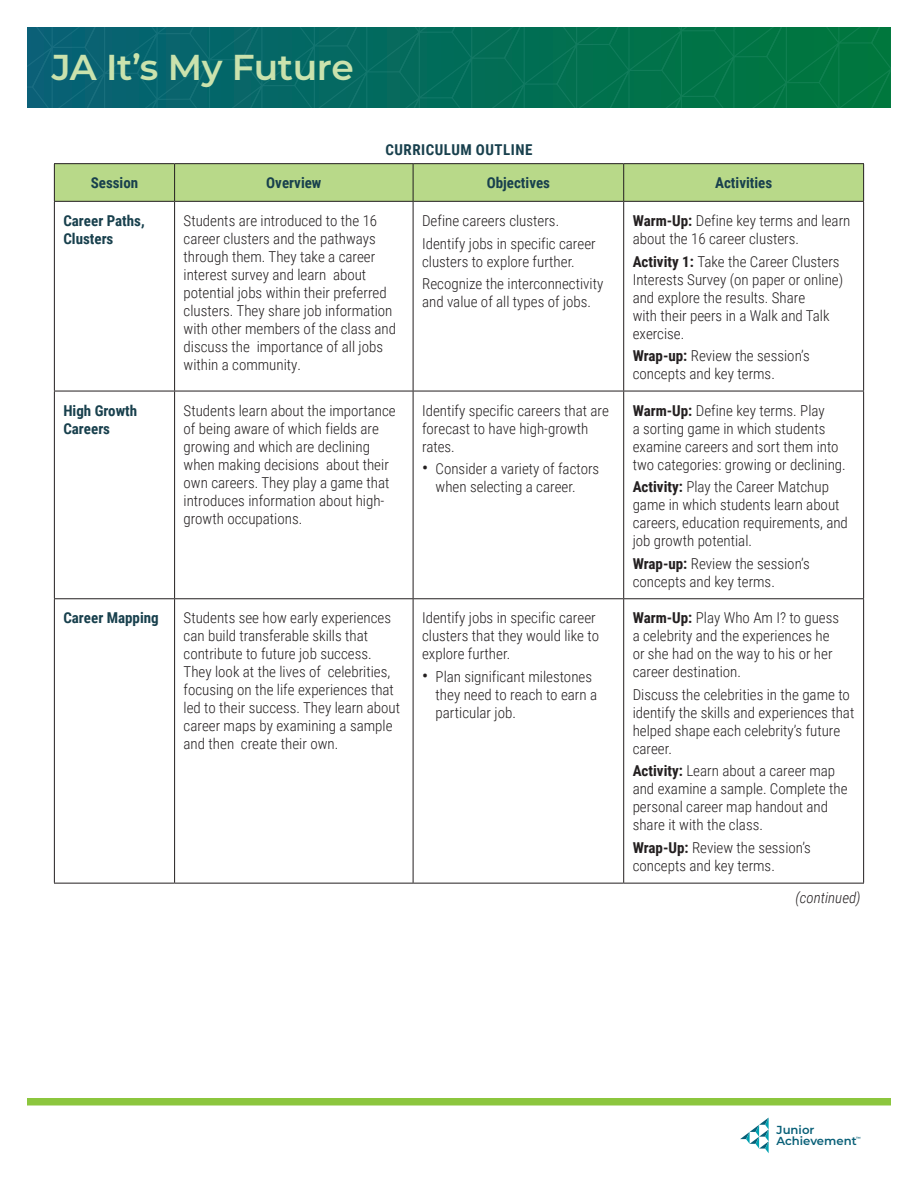
<style>
.page{position:relative;width:918px;height:1188px;background:#fff}
.page>*{position:absolute;margin:0;border:0;box-sizing:border-box;transform-origin:0 0}
.t1{font:600 36px "Montserrat";letter-spacing:-.01em;color:#cae2ad}
.table_body{font:300 15px/18px "Roboto Condensed";color:#231f20}
.table_col_head_fl_le{font:700 15px/18px "Roboto Condensed";color:#18404d}
.table_col_head{font:700 15px "Roboto Condensed";color:#18404d}
.table_title{font:700 15px "Roboto Condensed";letter-spacing:.035em;color:#18404d}
.table_continued{font:italic 300 15px "Roboto Condensed";color:#231f20}
.t2{font:600 11.7px/11.7px "Montserrat";color:#085f77}
.t3{font:600 4.5px "Montserrat";color:#085f77}
.s1{font-weight:700}
.s2{font-weight:400;font-size:18px}
</style>
<div class="page">
<svg style="left:740px;top:1118px;width:29px;height:35px"></svg>
<svg style="left:27px;top:27px;width:864px;height:81px;background:#046d59"></svg>
<div style="left:27px;top:1098px;width:864px;height:8px;background:#8cc63e"></div>
<div style="left:55px;top:164px;width:808px;height:37px;background:#b8d989"></div>
<hr style="left:54px;top:202px;width:1px;height:189px;background:#231f20">
<hr style="left:174px;top:202px;width:1px;height:189px;background:#231f20">
<hr style="left:413px;top:202px;width:1px;height:189px;background:#231f20">
<hr style="left:623px;top:202px;width:1px;height:189px;background:#231f20">
<hr style="left:54px;top:391px;width:1px;height:207px;background:#231f20">
<hr style="left:174px;top:391px;width:1px;height:207px;background:#231f20">
<hr style="left:413px;top:391px;width:1px;height:207px;background:#231f20">
<hr style="left:623px;top:391px;width:1px;height:207px;background:#231f20">
<hr style="left:54px;top:599px;width:1px;height:284px;background:#231f20">
<hr style="left:174px;top:599px;width:1px;height:284px;background:#231f20">
<hr style="left:413px;top:599px;width:1px;height:284px;background:#231f20">
<hr style="left:623px;top:599px;width:1px;height:284px;background:#231f20">
<hr style="left:624px;top:391px;width:240px;height:1px;background:#231f20">
<hr style="left:624px;top:598px;width:240px;height:1px;background:#231f20">
<hr style="left:175px;top:391px;width:238px;height:1px;background:#231f20">
<hr style="left:413px;top:391px;width:211px;height:1px;background:#231f20">
<hr style="left:175px;top:598px;width:238px;height:1px;background:#231f20">
<hr style="left:413px;top:598px;width:211px;height:1px;background:#231f20">
<hr style="left:54px;top:391px;width:121px;height:1px;background:#231f20">
<hr style="left:54px;top:598px;width:121px;height:1px;background:#231f20">
<hr style="left:863px;top:202px;width:1px;height:189px;background:#231f20">
<hr style="left:863px;top:391px;width:1px;height:207px;background:#231f20">
<hr style="left:863px;top:599px;width:1px;height:284px;background:#231f20">
<hr style="left:54px;top:201px;width:121px;height:1px;background:#231f20">
<hr style="left:175px;top:201px;width:238px;height:1px;background:#231f20">
<hr style="left:413px;top:201px;width:211px;height:1px;background:#231f20">
<hr style="left:624px;top:201px;width:240px;height:1px;background:#231f20">
<hr style="left:54px;top:163px;width:121px;height:1px;background:#231f20">
<hr style="left:175px;top:163px;width:238px;height:1px;background:#231f20">
<hr style="left:413px;top:163px;width:211px;height:1px;background:#231f20">
<hr style="left:624px;top:163px;width:240px;height:1px;background:#231f20">
<hr style="left:54px;top:164px;width:1px;height:37px;background:#231f20">
<hr style="left:174px;top:164px;width:1px;height:37px;background:#231f20">
<hr style="left:413px;top:164px;width:1px;height:37px;background:#231f20">
<hr style="left:623px;top:164px;width:1px;height:37px;background:#231f20">
<hr style="left:863px;top:164px;width:1px;height:37px;background:#231f20">
<hr style="left:54px;top:883px;width:121px;height:1px;background:#231f20">
<hr style="left:175px;top:883px;width:238px;height:1px;background:#231f20">
<hr style="left:413px;top:883px;width:211px;height:1px;background:#231f20">
<hr style="left:624px;top:883px;width:240px;height:1px;background:#231f20">
<h1 class="t1" style="left:52px;top:42px;width:303px">JA It’s My Future</h1>
<p class="table_title" style="left:385px;top:139px;width:149px">CURRICULUM OUTLINE</p>
<p class="table_col_head" style="left:91px;top:172px;width:49px">Session</p>
<p class="table_col_head" style="left:266px;top:172px;width:57px">Overview</p>
<p class="table_col_head" style="left:487px;top:172px;width:65px">Objectives</p>
<p class="table_col_head" style="left:715px;top:172px;width:59px">Activities</p>
<p class="table_col_head_fl_le" style="left:63px;top:211px;width:83px">Career Paths,<br>Clusters</p>
<p class="table_body" style="left:184px;top:211px;width:214px">Students are introduced to the 16 career clusters and the pathways through them. They take a career interest survey and learn about potential jobs within their preferred clusters. They share job information with other members of the class and discuss the importance of all jobs within a community.</p>
<p class="table_body" style="left:422px;top:211px;width:139px">Define careers clusters.</p>
<p class="table_body" style="left:633px;top:211px;width:219px"><span class="s1">Warm-Up:</span> Define key terms and learn about the 16 career clusters.</p>
<p class="table_body" style="left:633px;top:252px;width:212px"><span class="s1">Activity 1:</span> Take the Career Clusters<br>Interests Survey (on paper or online) and explore the results. Share<br>with their peers in a Walk and Talk exercise.</p>
<p class="table_body" style="left:633px;top:346px;width:179px"><span class="s1">Wrap-up:</span> Review the session’s concepts and key terms.</p>
<p class="table_body" style="left:422px;top:234px;width:175px">Identify jobs in specific career clusters to explore further.</p>
<p class="table_body" style="left:422px;top:274px;width:183px">Recognize the interconnectivity and value of all types of jobs.</p>
<p class="table_col_head_fl_le" style="left:63px;top:401px;width:75px">High Growth<br>Careers</p>
<p class="table_body" style="left:184px;top:401px;width:214px">Students learn about the importance of being aware of which fields are growing and which are declining when making decisions about their own careers. They play a game that introduces information about high&shy;growth occupations.</p>
<p class="table_body" style="left:422px;top:401px;width:188px">Identify specific careers that are forecast to have high-growth rates.</p>
<p class="table_body" style="left:436px;top:459px;width:165px;text-indent:-14px"><span class="s2">•</span> Consider a variety of factors when selecting a career.</p>
<p class="table_col_head_fl_le" style="left:63px;top:609px;width:97px">Career Mapping</p>
<p class="table_body" style="left:184px;top:609px;width:218px">Students see how early experiences can build transferable skills that contribute to future job success.<br>They look at the lives of celebrities, focusing on the life experiences that led to their success. They learn about career maps by examining a sample and then create their own.</p>
<p class="table_body" style="left:422px;top:609px;width:178px">Identify jobs in specific career clusters that they would like to explore further.</p>
<p class="table_body" style="left:436px;top:667px;width:163px;text-indent:-14px"><span class="s2">•</span> Plan significant milestones they need to reach to earn a particular job.</p>
<p class="table_body" style="left:633px;top:401px;width:215px"><span class="s1">Warm-Up:</span> Define key terms. Play<br>a sorting game in which students examine careers and sort them into two categories: growing or declining.</p>
<p class="table_body" style="left:633px;top:477px;width:217px"><span class="s1">Activity:</span> Play the Career Matchup game in which students learn about careers, education requirements, and job growth potential.</p>
<p class="table_body" style="left:633px;top:554px;width:179px"><span class="s1">Wrap-up:</span> Review the session’s concepts and key terms.</p>
<p class="table_body" style="left:633px;top:609px;width:208px"><span class="s1">Warm-Up:</span> Play Who Am I? to guess a celebrity and the experiences he or she had on the way to his or her career destination.</p>
<p class="table_body" style="left:633px;top:685px;width:223px">Discuss the celebrities in the game to identify the skills and experiences that helped shape each celebrity’s future career.</p>
<p class="table_body" style="left:633px;top:762px;width:216px"><span class="s1">Activity:</span> Learn about a career map and examine a sample. Complete the personal career map handout and share it with the class.</p>
<p class="table_body" style="left:633px;top:838px;width:180px"><span class="s1">Wrap-Up:</span> Review the session’s concepts and key terms.</p>
<p class="table_continued" style="left:795px;top:887px;width:67px">(continued)</p>
<p class="t2" style="left:777px;top:1123px;width:82px">Junior<br>Achievement</p>
<p class="t3" style="left:856px;top:1135px;width:6px">™</p>
</div>
